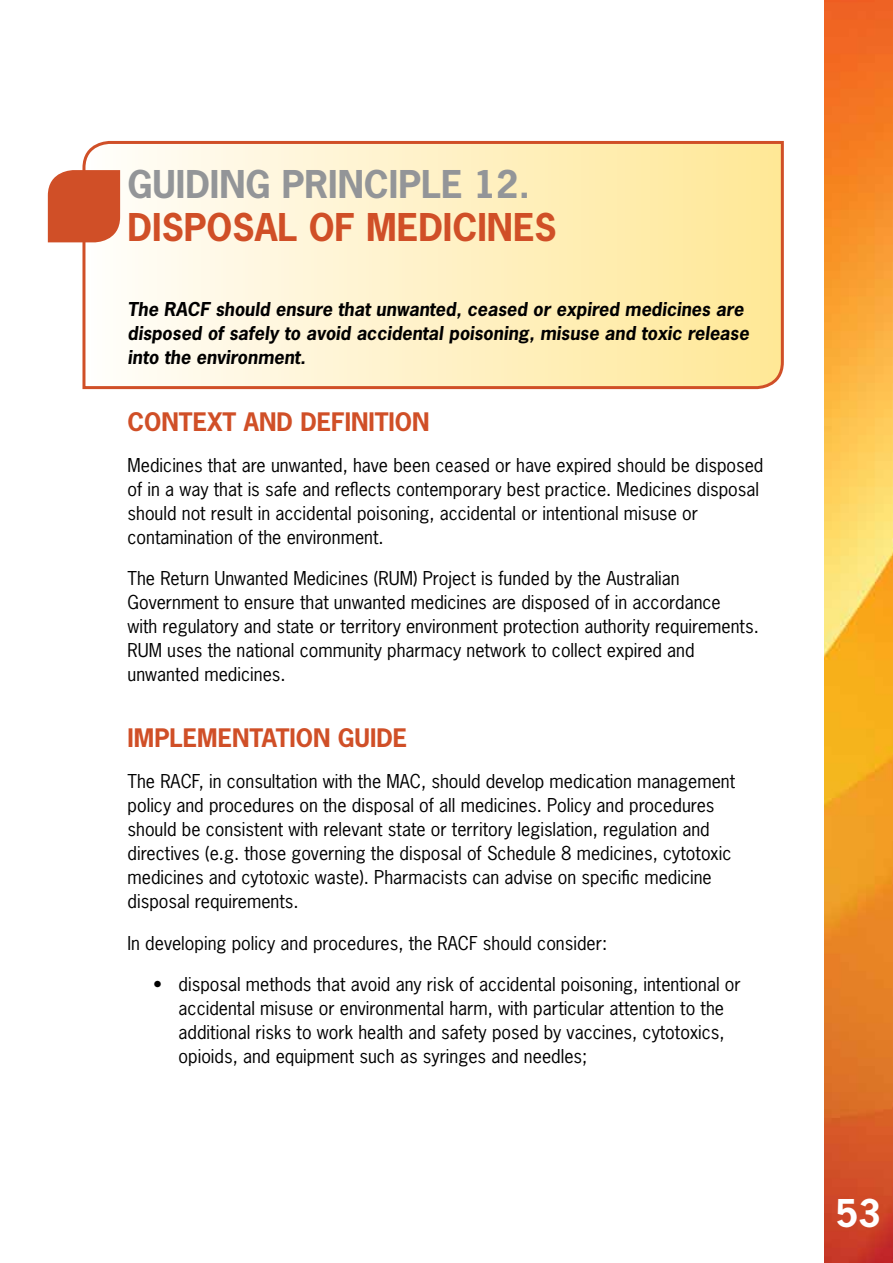
<style>
.page{position:relative;width:893px;height:1263px;background:#fff}
.page>*{position:absolute;margin:0;border:0;box-sizing:border-box;transform-origin:0 0}
.t1{font:700 36px/43.2px "News Gothic Std";color:#939598}
.t2{font:700 36px "News Gothic Std";color:#fff}
.t3{font:700 24px "News Gothic Std";color:#d04f27}
.Body{font:18px/24px "News Gothic Std";color:#000}
.Ital_intro_text{font:italic 700 18px/24px "News Gothic Std";color:#000}
.s1{color:#d04f27}
</style>
<div class="page">
<img style="left:825px;top:0;width:68px;height:1263px">
<svg style="left:81px;top:141px;width:703px;height:249px;background:#fdecc2"></svg>
<div style="left:48px;top:170px;width:72px;height:72px;background:#d04f27"></div>
<h1 class="t1" style="left:128px;top:162px;width:431px">GUIDING PRINCIPLE 12.<br><span class="s1">DISPOSAL OF MEDICINES</span></h1>
<p class="Ital_intro_text" style="left:128px;top:298px;width:623px">The RACF should ensure that unwanted, ceased or expired medicines are disposed of safely to avoid accidental poisoning, misuse and toxic release into the environment.</p>
<h2 class="t3" style="left:128px;top:406px;width:304px">CONTEXT AND DEFINITION</h2>
<p class="Body" style="left:128px;top:453px;width:637px">Medicines that are unwanted, have been ceased or have expired should be disposed of in a way that is safe and reflects contemporary best practice. Medicines disposal should not result in accidental poisoning, accidental or intentional misuse or contamination of the environment.</p>
<p class="Body" style="left:128px;top:566px;width:633px">The Return Unwanted Medicines (RUM) Project is funded by the Australian Government to ensure that unwanted medicines are disposed of in accordance<br>with regulatory and state or territory environment protection authority requirements.<br>RUM uses the national community pharmacy network to collect expired and unwanted medicines.</p>
<h2 class="t3" style="left:128px;top:722px;width:281px">IMPLEMENTATION GUIDE</h2>
<p class="Body" style="left:128px;top:769px;width:609px">The RACF, in consultation with the MAC, should develop medication management policy and procedures on the disposal of all medicines. Policy and procedures should be consistent with relevant state or territory legislation, regulation and directives (e.g. those governing the disposal of Schedule 8 medicines, cytotoxic medicines and cytotoxic waste). Pharmacists can advise on specific medicine disposal requirements.</p>
<p class="Body" style="left:128px;top:930px;width:481px">In developing policy and procedures, the RACF should consider:</p>
<p class="Body" style="left:179px;top:971px;width:564px;text-indent:-26px">• disposal methods that avoid any risk of accidental poisoning, intentional or accidental misuse or environmental harm, with particular attention to the additional risks to work health and safety posed by vaccines, cytotoxics, opioids, and equipment such as syringes and needles;</p>
<h1 class="t2" style="left:836px;top:1189px;width:46px">53</h1>
</div>
